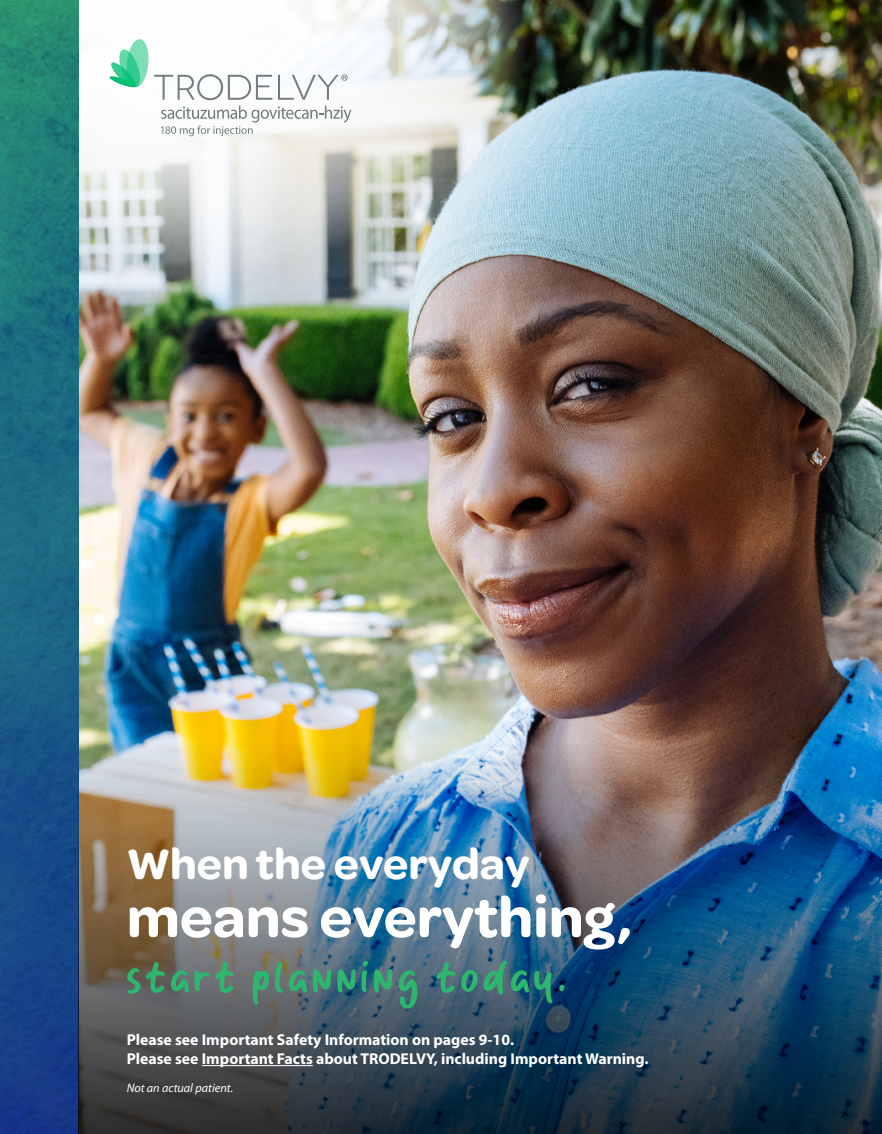
<style>
.page{position:relative;width:882px;height:1134px;background:#fff}
.page>*{position:absolute;margin:0;border:0;box-sizing:border-box;transform-origin:0 0}
.t1{font:600 59.5px "Omnes Georgian";color:#fff}
.t2{font:56px "One Crayon";letter-spacing:.09em;color:#2db66e}
.t3{font:600 45.5px "Omnes Georgian";color:#fff}
.t4{font:700 15.75px/18.9px "Myriad Pro";color:#fff}
.t5{font:italic 12.25px "Myriad Pro";color:#fff}
</style>
<div class="page">
<img style="left:78px;top:0;width:804px;height:730px">
<img style="left:78px;top:0;width:692px;height:537px">
<svg style="left:0;top:0;width:78px;height:1134px"></svg>
<img style="left:78px;top:730px;width:804px;height:404px">
<hr style="left:202px;top:1065px;width:111px;height:1px;background:#fff">
<svg style="left:110px;top:39px;width:162px;height:61px"></svg>
<svg style="left:161px;top:106px;width:190px;height:30px"></svg>
<svg style="left:278px;top:74px;width:70px;height:26px"></svg>
<h3 class="t3" style="left:127px;top:832px;width:404px">When the everyday</h3>
<h1 class="t1" style="left:127px;top:876px;width:507px">means everything,</h1>
<h2 class="t2" style="left:127px;top:946px;width:441px">start planning today.</h2>
<p class="t4" style="left:127px;top:1030px;width:523px">Please see Important Safety Information on pages 9-10.<br>Please see Important Facts about TRODELVY, including Important Warning.</p>
<p class="t5" style="left:127px;top:1080px;width:108px">Not an actual patient.</p>
</div>
